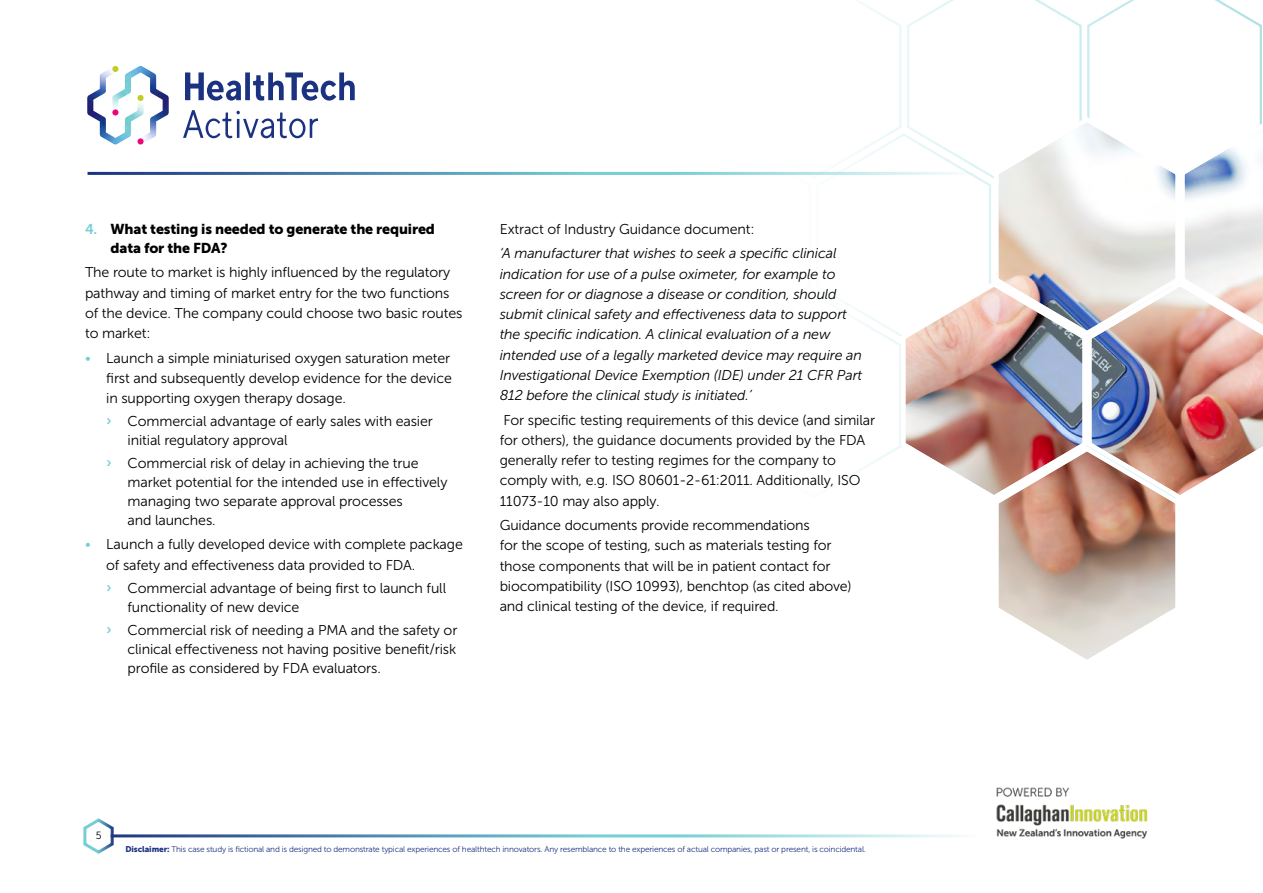
<style>
.page{position:relative;width:1263px;height:893px;background:#fff}
.page>*{position:absolute;margin:0;border:0;box-sizing:border-box;transform-origin:0 0}
.t1{font:14.25px/20.2px "Museo Sans 300";letter-spacing:-.01em;color:#000}
.t2{font:italic 14.25px/20.2px "Museo Sans 300";letter-spacing:-.01em;color:#000}
.t3{font:14.25px/18.8px "Museo Sans 900";letter-spacing:-.01em;color:#000}
.t4{font:10.5px "Museo Sans 300";color:#000}
.t5{font:8.25px "Museo Sans 300";letter-spacing:-.02em;color:#1b3280}
.s1{font-family:"Museo Sans 700";color:#75ced4}
.s2{color:#75ced4}
.s3{font-family:"Museo Sans 900"}
</style>
<div class="page">
<svg style="left:634px;top:0;width:628px;height:479px"></svg>
<img style="left:897px;top:113px;width:366px;height:547px">
<svg style="left:83px;top:818px;width:33px;height:36px"></svg>
<hr style="left:88px;top:172px;width:891px;height:3px;background:#fff">
<hr style="left:111px;top:834px;width:869px;height:3px;background:#fff">
<img style="left:996px;top:787px;width:152px;height:52px">
<img style="left:144px;top:67px;width:25px;height:75px">
<img style="left:87px;top:66px;width:57px;height:79px">
<svg style="left:112px;top:66px;width:6px;height:6px"></svg>
<div style="left:137px;top:95px;width:7px;height:6px;background:#c2cd23;border-radius:50%"></div>
<svg style="left:185px;top:72px;width:56px;height:29px"></svg>
<div style="left:245px;top:72px;width:5px;height:28px;background:#1b3281"></div>
<svg style="left:253px;top:72px;width:102px;height:29px"></svg>
<svg style="left:183px;top:110px;width:135px;height:28px"></svg>
<p class="t3" style="left:111px;top:219px;width:326px;text-indent:-26px"><span class="s1">4.</span> What testing is needed to generate the required data for the FDA?</p>
<p class="t1" style="left:85px;top:263px;width:379px">The route to market is highly influenced by the regulatory pathway and timing of market entry for the two functions of the device. The company could choose two basic routes to market:</p>
<p class="t1" style="left:106px;top:348px;width:347px;text-align:justify;text-indent:-21px"><span class="s2">•</span> Launch a simple miniaturised oxygen saturation meter first and subsequently develop evidence for the device in supporting oxygen therapy dosage.</p>
<p class="t1" style="left:128px;top:412px;width:307px;line-height:18.8px;text-indent:-21px"><span class="s1">›</span> Commercial advantage of early sales with easier initial regulatory approval</p>
<p class="t1" style="left:128px;top:454px;width:321px;line-height:18.8px;text-indent:-21px"><span class="s1">›</span> Commercial risk of delay in achieving the true market potential for the intended use in effectively managing two separate approval processes<br>and launches.</p>
<p class="t1" style="left:106px;top:535px;width:358px;text-indent:-21px"><span class="s2">•</span> Launch a fully developed device with complete package of safety and effectiveness data provided to FDA.</p>
<p class="t1" style="left:128px;top:579px;width:320px;line-height:18.8px;text-indent:-21px"><span class="s1">›</span> Commercial advantage of being first to launch full functionality of new device</p>
<p class="t1" style="left:128px;top:621px;width:331px;line-height:18.8px;text-align:justify;text-indent:-21px"><span class="s1">›</span> Commercial risk of needing a PMA and the safety or clinical effectiveness not having positive benefit/risk profile as considered by FDA evaluators.</p>
<p class="t1" style="left:500px;top:219px;width:257px">Extract of Industry Guidance document:</p>
<p class="t2" style="left:500px;top:244px;width:364px">‘A manufacturer that wishes to seek a specific clinical indication for use of a pulse oximeter, for example to screen for or diagnose a disease or condition, should submit clinical safety and effectiveness data to support the specific indication. A clinical evaluation of a new intended use of a legally marketed device may require an Investigational Device Exemption (IDE) under 21 CFR Part 812 before the clinical study is initiated.’</p>
<p class="t1" style="left:500px;top:410px;width:377px">For specific testing requirements of this device (and similar for others), the guidance documents provided by the FDA generally refer to testing regimes for the company to comply with, e.g. ISO 80601-2-61:2011. Additionally, ISO 11073-10 may also apply.</p>
<p class="t1" style="left:500px;top:515px;width:354px">Guidance documents provide recommendations<br>for the scope of testing, such as materials testing for those components that will be in patient contact for biocompatibility (ISO 10993), benchtop (as cited above) and clinical testing of the device, if required.</p>
<p class="t4" style="left:96px;top:830px;width:7px">5</p>
<p class="t5" style="left:125px;top:845px;width:742px"><span class="s3">Disclaimer:</span> This case study is fictional and is designed to demonstrate typical experiences of healthtech innovators. Any resemblance to the experiences of actual companies, past or present, is coincidental.</p>
</div>
